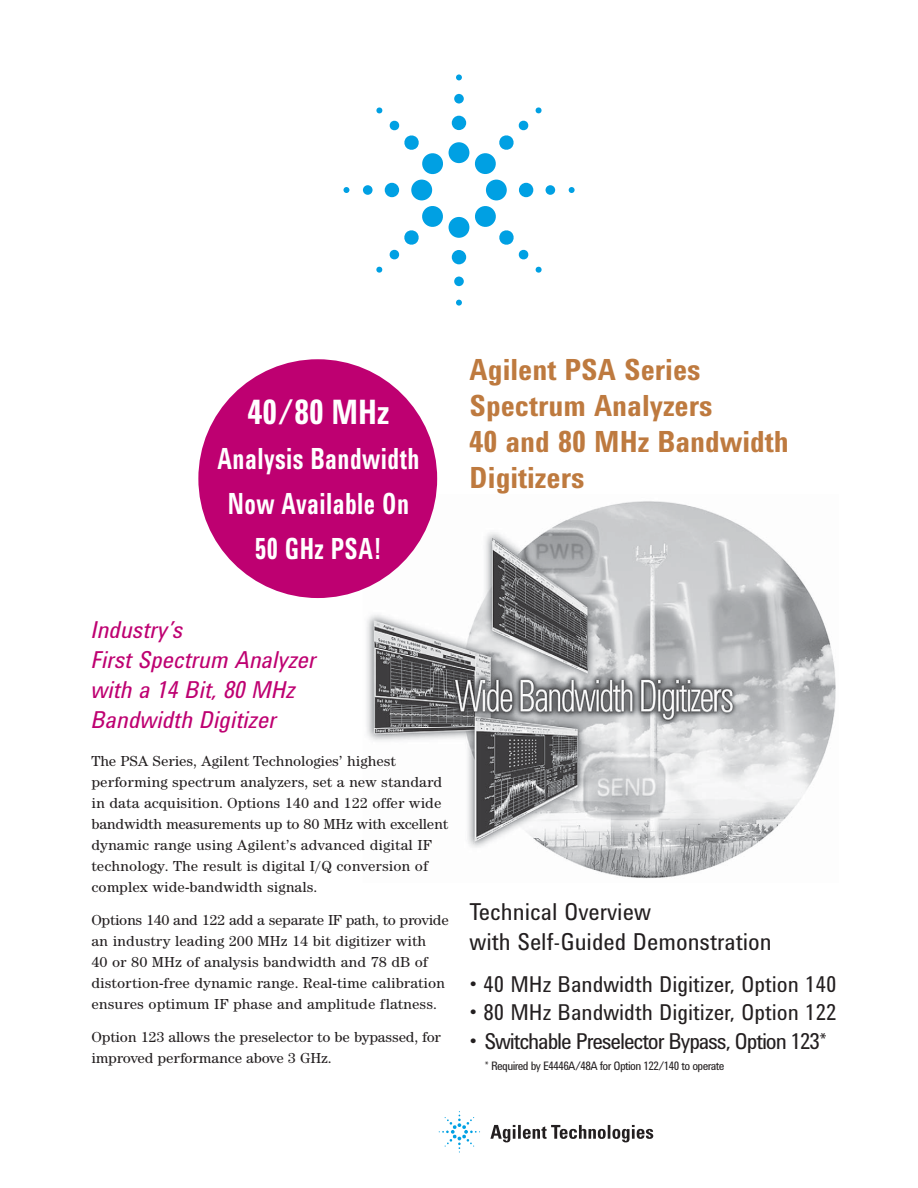
<style>
.page{position:relative;width:918px;height:1188px;background:#fff}
.page>*{position:absolute;margin:0;border:0;box-sizing:border-box;transform-origin:0 0}
.t1{font:700 34.65px "Agilent Condensed CFF";color:#fff;scale:.91 1}
.t2{font:700 30px/36px "Agilent Condensed CFF";color:#be7a3f}
.t3{font:700 30px/45px "Agilent Condensed CFF";letter-spacing:.02em;color:#fff;text-align:center;scale:.8 1}
.t4{font:italic 24px/30px "Agilent Condensed CFF";color:#be0071}
.t5{font:24px/30px "Agilent Condensed CFF";color:#231f20}
.t6{font:22.5px "Agilent Condensed CFF";color:#231f20}
.t7{font:22.5px "Agilent Condensed CFF";letter-spacing:-.05em;color:#231f20}
.t8{font:15px/21px "Aglt Cent ITCCFF";color:#231f20}
.t9{font:12px "Agilent Condensed CFF";letter-spacing:-.05em;color:#231f20}
</style>
<div class="page">
<img style="left:364px;top:494px;width:472px;height:385px">
<div style="left:198px;top:359px;width:239px;height:239px;background:#be0071;border-radius:50%"></div>
<svg style="left:490px;top:1125px;width:25px;height:17px"></svg>
<hr style="left:518px;top:1125px;width:3px;height:14px;background:#231f20">
<svg style="left:523px;top:1125px;width:130px;height:17px"></svg>
<svg style="left:439px;top:1111px;width:41px;height:42px"></svg>
<div style="left:449px;top:142px;width:20px;height:21px;background:#00a0e3;border-radius:50%"></div>
<div style="left:452px;top:116px;width:14px;height:14px;background:#00a0e3;border-radius:50%"></div>
<div style="left:454px;top:94px;width:10px;height:10px;background:#00a0e3;border-radius:50%"></div>
<svg style="left:456px;top:74px;width:6px;height:6px"></svg>
<div style="left:486px;top:180px;width:21px;height:20px;background:#00a0e3;border-radius:50%"></div>
<div style="left:519px;top:183px;width:14px;height:14px;background:#00a0e3;border-radius:50%"></div>
<div style="left:546px;top:185px;width:9px;height:10px;background:#00a0e3;border-radius:50%"></div>
<svg style="left:569px;top:187px;width:6px;height:6px"></svg>
<div style="left:449px;top:217px;width:20px;height:21px;background:#00a0e3;border-radius:50%"></div>
<div style="left:452px;top:250px;width:14px;height:14px;background:#00a0e3;border-radius:50%"></div>
<div style="left:454px;top:277px;width:10px;height:9px;background:#00a0e3;border-radius:50%"></div>
<svg style="left:456px;top:300px;width:6px;height:6px"></svg>
<div style="left:411px;top:180px;width:21px;height:20px;background:#00a0e3;border-radius:50%"></div>
<div style="left:385px;top:183px;width:14px;height:14px;background:#00a0e3;border-radius:50%"></div>
<div style="left:363px;top:185px;width:10px;height:10px;background:#00a0e3;border-radius:50%"></div>
<svg style="left:343px;top:187px;width:6px;height:6px"></svg>
<svg style="left:474px;top:120px;width:55px;height:54px"></svg>
<svg style="left:535px;top:107px;width:7px;height:7px"></svg>
<svg style="left:475px;top:206px;width:54px;height:54px"></svg>
<svg style="left:535px;top:266px;width:7px;height:7px"></svg>
<svg style="left:389px;top:206px;width:54px;height:54px"></svg>
<svg style="left:376px;top:266px;width:7px;height:7px"></svg>
<svg style="left:389px;top:120px;width:54px;height:55px"></svg>
<svg style="left:376px;top:107px;width:7px;height:7px"></svg>
<h1 class="t1" style="left:248px;top:400px;width:157px">40/80 MHz</h1>
<h2 class="t3" style="left:218px;top:440px;width:254px">Analysis Bandwidth<br>Now Available On<br>50 GHz PSA!</h2>
<h2 class="t2" style="left:470px;top:355px;width:321px">Agilent PSA Series<br>Spectrum Analyzers<br>40 and 80 MHz Bandwidth<br>Digitizers</h2>
<h3 class="t4" style="left:92px;top:618px;width:226px">Industry’s<br>First Spectrum Analyzer with a 14 Bit, 80 MHz<br>Bandwidth Digitizer</h3>
<p class="t8" style="left:92px;top:752px;width:358px">The PSA Series, Agilent Technologies’ highest performing spectrum analyzers, set a new standard in data acquisition. Options 140 and 122 offer wide bandwidth measurements up to 80 MHz with excellent dynamic range using Agilent’s advanced digital IF technology. The result is digital I/Q conversion of complex wide-bandwidth signals.</p>
<p class="t8" style="left:92px;top:911px;width:359px">Options 140 and 122 add a separate IF path, to provide an industry leading 200 MHz 14 bit digitizer with<br>40 or 80 MHz of analysis bandwidth and 78 dB of distortion-free dynamic range. Real-time calibration ensures optimum IF phase and amplitude flatness.</p>
<p class="t8" style="left:92px;top:1028px;width:351px">Option 123 allows the preselector to be bypassed, for improved performance above 3 GHz.</p>
<h3 class="t5" style="left:470px;top:899px;width:304px">Technical Overview<br>with Self-Guided Demonstration</h3>
<h3 class="t6" style="left:470px;top:976px;width:369px">• 40 MHz Bandwidth Digitizer, Option 140</h3>
<h3 class="t6" style="left:470px;top:1004px;width:369px">• 80 MHz Bandwidth Digitizer, Option 122</h3>
<h3 class="t7" style="left:470px;top:1033px;width:359px">• Switchable Preselector Bypass, Option 123*</h3>
<p class="t9" style="left:484px;top:1061px;width:241px">* Required by E4446A/48A for Option 122/140 to operate</p>
</div>
